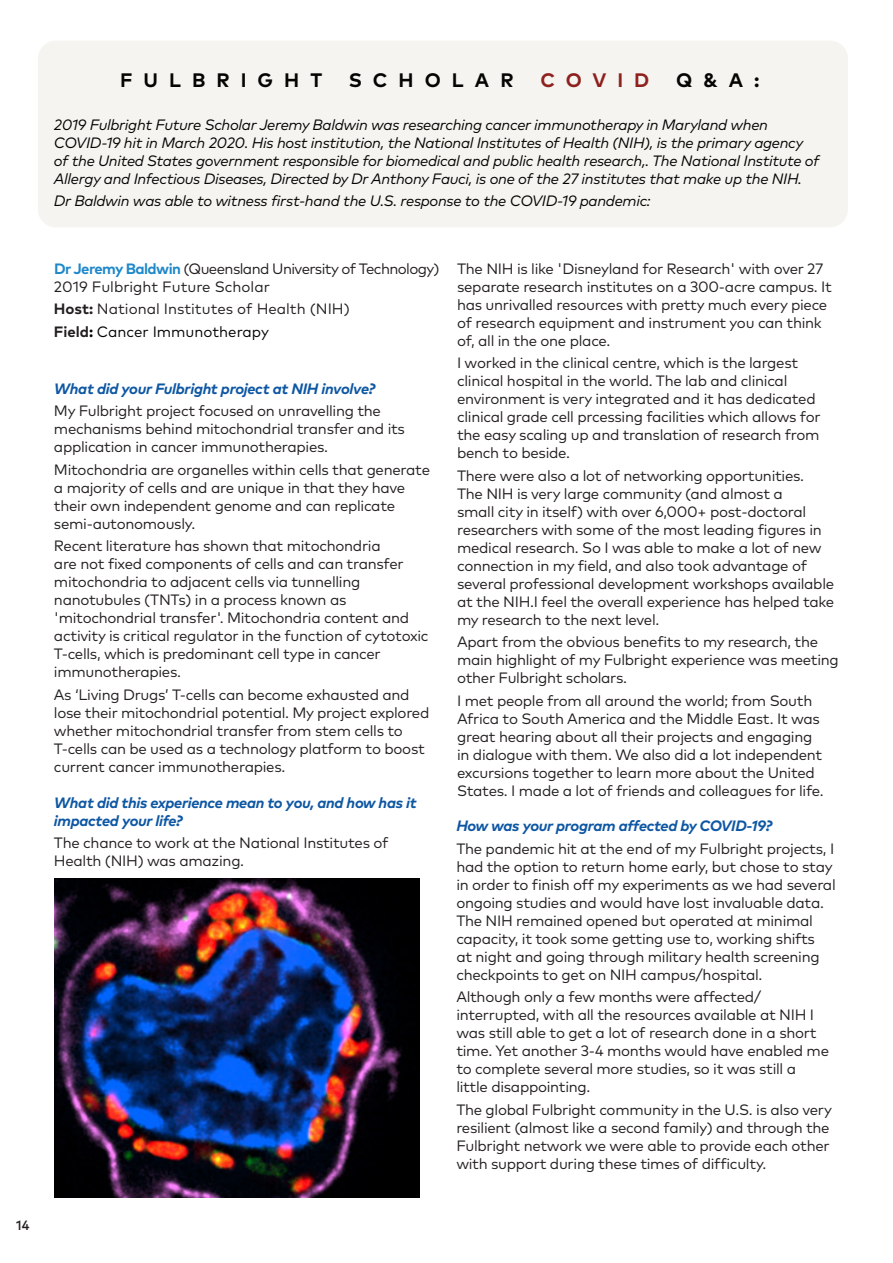
<style>
.page{position:relative;width:893px;height:1263px;background:#fff}
.page>*{position:absolute;margin:0;border:0;box-sizing:border-box;transform-origin:0 0}
.Body{font:700 19.5px "Mark Pro";letter-spacing:.565em;color:#040503}
.Body-2{font:700 19.5px "Mark Pro";letter-spacing:.56em;color:#8e211e}
.t1{font:15px/18px "Mark Pro";letter-spacing:-.02em;color:#231f20}
.t2{font:italic 15px/18px "Mark Pro";letter-spacing:-.02em;color:#040503}
.t3{font:italic 700 15px/18px "Mark Pro";letter-spacing:-.02em;color:#0e57a3}
.t4{font:15px/18px "Mark Pro";letter-spacing:-.04em;color:#231f20}
.t5{font:15px "Mark Pro";color:#231f20}
.t6{font:15px "Mark Pro";color:#040503}
.t7{font:500 13.5px "Mark Pro";color:#231f20}
.s1{font-weight:700;color:#1e88c9}
.s2{font-weight:700}
.s3{font-weight:700;color:#231f20}
</style>
<div class="page">
<div style="left:38px;top:41px;width:810px;height:186px;background:#f5f4f1;border-radius:18px"></div>
<img style="left:54px;top:878px;width:365px;height:319px">
<p class="t7" style="left:16px;top:1215px;width:15px">14</p>
<p class="Body" style="left:120px;top:65px;width:204px">FULBRIGHT</p>
<p class="Body" style="left:349px;top:65px;width:166px">SCHOLAR</p>
<p class="Body-2" style="left:540px;top:65px;width:111px">COVID</p>
<p class="Body" style="left:676px;top:65px;width:85px">Q&amp;A:</p>
<p class="t2" style="left:54px;top:114px;width:767px">2019 Fulbright Future Scholar Jeremy Baldwin was researching cancer immunotherapy in Maryland when COVID-19 hit in March 2020. His host institution, the National Institutes of Health (NIH), is the primary agency of the United States government responsible for biomedical and public health research,. The National Institute of Allergy and Infectious Diseases, Directed by Dr Anthony Fauci, is one of the 27 institutes that make up the NIH.</p>
<p class="t2" style="left:54px;top:191px;width:598px">Dr Baldwin was able to witness first-hand the U.S. response to the COVID-19 pandemic:</p>
<p class="t4" style="left:54px;top:258px;width:387px"><span class="s1">Dr Jeremy Baldwin</span> (Queensland University of Technology)<br>2019 Fulbright Future Scholar</p>
<p class="t5" style="left:54px;top:298px;width:297px"><span class="s2">Host:</span> National Institutes of Health (NIH)</p>
<p class="t6" style="left:54px;top:320px;width:216px"><span class="s3">Field</span><span class="s2">:</span> Cancer Immunotherapy</p>
<p class="t3" style="left:54px;top:378px;width:323px">What did your Fulbright project at NIH involve?</p>
<p class="t1" style="left:54px;top:401px;width:353px">My Fulbright project focused on unravelling the mechanisms behind mitochondrial transfer and its application in cancer immunotherapies.</p>
<p class="t1" style="left:54px;top:459px;width:378px">Mitochondria are organelles within cells that generate a majority of cells and are unique in that they have their own independent genome and can replicate semi-autonomously.</p>
<p class="t1" style="left:54px;top:536px;width:376px">Recent literature has shown that mitochondria<br>are not fixed components of cells and can transfer mitochondria to adjacent cells via tunnelling nanotubules (TNTs) in a process known as 'mitochondrial transfer'. Mitochondria content and activity is critical regulator in the function of cytotoxic T-cells, which is predominant cell type in cancer immunotherapies.</p>
<p class="t1" style="left:54px;top:684px;width:377px">As ‘Living Drugs’ T-cells can become exhausted and lose their mitochondrial potential. My project explored whether mitochondrial transfer from stem cells to T-cells can be used as a technology platform to boost current cancer immunotherapies.</p>
<p class="t3" style="left:54px;top:792px;width:364px">What did this experience mean to you, and how has it impacted your life?</p>
<p class="t1" style="left:54px;top:833px;width:336px">The chance to work at the National Institutes of<br>Health (NIH) was amazing.</p>
<p class="t1" style="left:457px;top:258px;width:376px">The NIH is like 'Disneyland for Research' with over 27 separate research institutes on a 300-acre campus. It has unrivalled resources with pretty much every piece of research equipment and instrument you can think of, all in the one place.</p>
<p class="t1" style="left:457px;top:353px;width:365px">I worked in the clinical centre, which is the largest clinical hospital in the world. The lab and clinical environment is very integrated and it has dedicated clinical grade cell prcessing facilities which allows for the easy scaling up and translation of research from bench to beside.</p>
<p class="t1" style="left:457px;top:465px;width:379px">There were also a lot of networking opportunities.<br>The NIH is very large community (and almost a<br>small city in itself) with over 6,000+ post-doctoral researchers with some of the most leading figures in medical research. So I was able to make a lot of new connection in my field, and also took advantage of several professional development workshops available at the NIH.I feel the overall experience has helped take my research to the next level.</p>
<p class="t1" style="left:457px;top:632px;width:383px">Apart from the obvious benefits to my research, the main highlight of my Fulbright experience was meeting other Fulbright scholars.</p>
<p class="t1" style="left:457px;top:690px;width:368px">I met people from all around the world; from South Africa to South America and the Middle East. It was great hearing about all their projects and engaging in dialogue with them. We also did a lot independent excursions together to learn more about the United States. I made a lot of friends and colleagues for life.</p>
<p class="t3" style="left:456px;top:816px;width:317px">How was your program affected by COVID-19?</p>
<p class="t1" style="left:456px;top:838px;width:381px">The pandemic hit at the end of my Fulbright projects, I had the option to return home early, but chose to stay in order to finish off my experiments as we had several ongoing studies and would have lost invaluable data.<br>The NIH remained opened but operated at minimal capacity, it took some getting use to, working shifts<br>at night and going through military health screening checkpoints to get on NIH campus/hospital.</p>
<p class="t1" style="left:456px;top:987px;width:374px">Although only a few months were affected/ interrupted, with all the resources available at NIH I was still able to get a lot of research done in a short time. Yet another 3-4 months would have enabled me to complete several more studies, so it was still a little disappointing.</p>
<p class="t1" style="left:456px;top:1099px;width:377px">The global Fulbright community in the U.S. is also very resilient (almost like a second family) and through the Fulbright network we were able to provide each other with support during these times of difficulty.</p>
</div>
